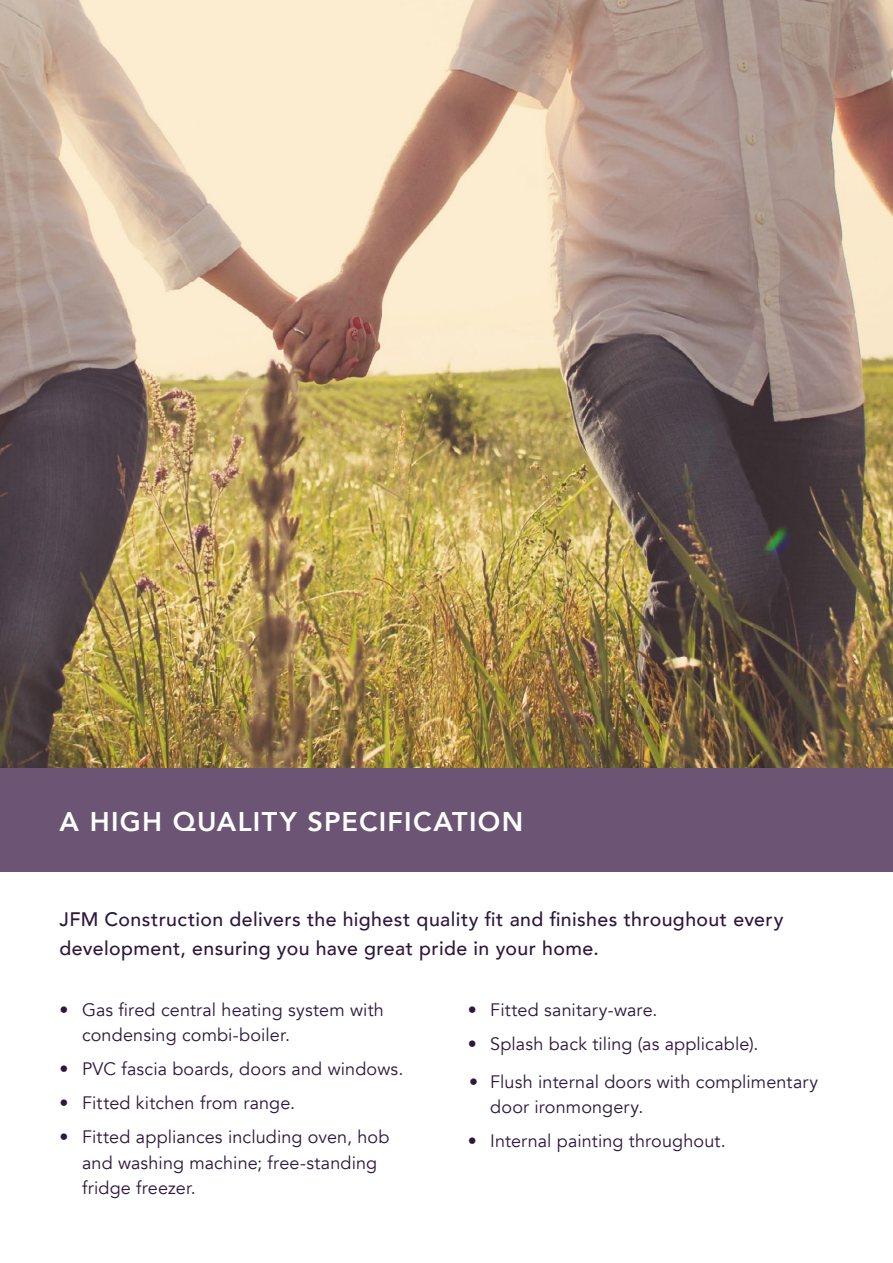
<style>
.page{position:relative;width:893px;height:1263px;background:#fff}
.page>*{position:absolute;margin:0;border:0;box-sizing:border-box;transform-origin:0 0}
.t1{font:800 27px "Avenir";letter-spacing:.05em;color:#fff}
.t2{font:500 19.5px/28.5px "Avenir";letter-spacing:.02em;color:#2e183e}
.t3{font:18px/25.5px "Avenir";letter-spacing:.005em;color:#2e183e}
</style>
<div class="page">
<img style="left:0;top:0;width:893px;height:769px">
<div style="left:0;top:769px;width:893px;height:103px;background:#6c5574"></div>
<h1 class="t1" style="left:60px;top:801px;width:465px">A HIGH QUALITY SPECIFICATION</h1>
<p class="t2" style="left:60px;top:904px;width:725px">JFM Construction delivers the highest quality fit and finishes throughout every development, ensuring you have great pride in your home.</p>
<p class="t3" style="left:82px;top:997px;width:303px;text-indent:-22px">• Gas fired central heating system with condensing combi-boiler.</p>
<p class="t3" style="left:60px;top:1056px;width:345px">• PVC fascia boards, doors and windows.</p>
<p class="t3" style="left:60px;top:1090px;width:237px">• Fitted kitchen from range.</p>
<p class="t3" style="left:82px;top:1124px;width:309px;text-indent:-22px">• Fitted appliances including oven, hob and washing machine; free-standing fridge freezer.</p>
<p class="t3" style="left:468px;top:997px;width:191px">• Fitted sanitary-ware.</p>
<p class="t3" style="left:468px;top:1031px;width:292px">• Splash back tiling (as applicable).</p>
<p class="t3" style="left:490px;top:1069px;width:329px;text-indent:-21px">• Flush internal doors with complimentary door ironmongery.</p>
<p class="t3" style="left:468px;top:1129px;width:259px">• Internal painting throughout.</p>
</div>
